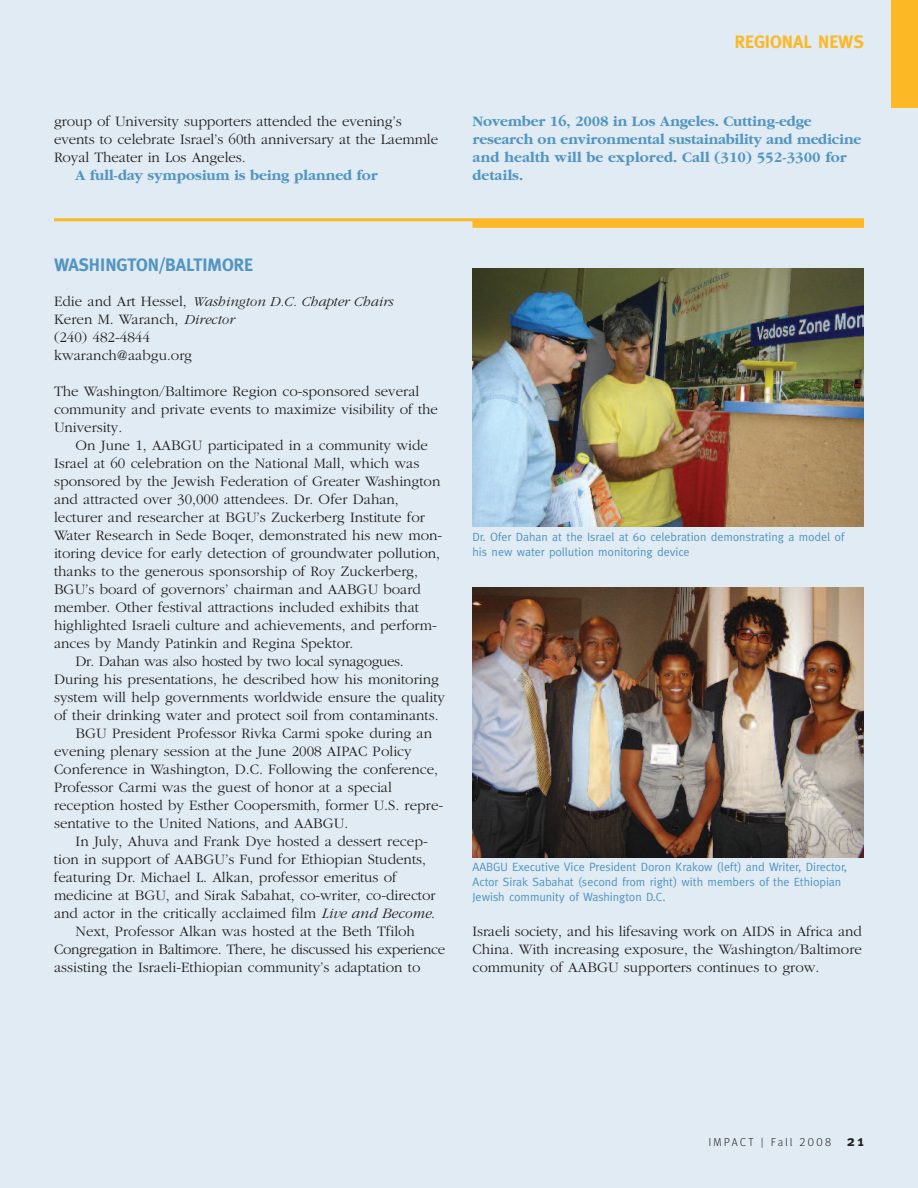
<style>
.page{position:relative;width:918px;height:1188px;background:#e0ebf3}
.page>*{position:absolute;margin:0;border:0;box-sizing:border-box;transform-origin:0 0}
.t1{font:700 18px "Meta";color:#5295c0}
.t2{font:700 18px "Meta";color:#fcb825}
.t3{font:300 15px/18px "Garamond";color:#231f20}
.t4{font:700 15px/18px "Garamond";letter-spacing:-.005em;color:#5295c0}
.t5{font:300 15px "Garamond";letter-spacing:-.02em;color:#231f20}
.t6{font:300 15px "Garamond";letter-spacing:-.025em;color:#231f20}
.t7{font:italic 300 14.25px "Garamond";color:#231f20}
.t8{font:12px/15px "Meta";letter-spacing:-.005em;color:#5295c0}
.t9{font:300 11.25px "Meta Headline";letter-spacing:.22em;color:#231f20}
.s1{font-style:normal;font-size:15px}
.s2{font-style:italic;font-size:14.25px}
.s3{font-style:italic}
.s4{font-family:"Meta";font-weight:700;font-size:15px}
</style>
<div class="page">
<div style="left:891px;top:0;width:27px;height:108px;background:#fcb825"></div>
<hr style="left:54px;top:218px;width:810px;height:3px;background:#fcb825">
<div style="left:472px;top:219px;width:392px;height:9px;background:#fcb825"></div>
<img style="left:472px;top:587px;width:392px;height:270px">
<img style="left:472px;top:268px;width:392px;height:258px">
<p class="t3" style="left:54px;top:112px;width:386px">group of University supporters attended the evening’s events to celebrate Israel’s 60th anniversary at the Laemmle<br>Royal Theater in Los Angeles.</p>
<p class="t4" style="left:76px;top:166px;width:304px">A full-day symposium is being planned for</p>
<p class="t2" style="left:735px;top:31px;width:131px">REGIONAL NEWS</p>
<p class="t4" style="left:473px;top:112px;width:390px">November 16, 2008 in Los Angeles. Cutting-edge research on environmental sustainability and medicine and health will be explored. Call (310) 552-3300 for details.</p>
<p class="t1" style="left:54px;top:254px;width:201px">WASHINGTON/BALTIMORE</p>
<p class="t7" style="left:54px;top:293px;width:340px"><span class="s1">Edie and Art Hessel,</span> Washington D.C. Chapter Chairs</p>
<p class="t3" style="left:54px;top:310px;width:182px">Keren M. Waranch, <span class="s2">Director </span>(240) 482-4844 kwaranch@aabgu.org</p>
<p class="t3" style="left:54px;top:382px;width:386px">The Washington/Baltimore Region co-sponsored several community and private events to maximize visibility of the<br>University.</p>
<p class="t3" style="left:76px;top:436px;width:354px">On June 1, AABGU participated in a community wide</p>
<p class="t3" style="left:54px;top:454px;width:367px">Israel at 60 celebration on the National Mall, which was</p>
<p class="t3" style="left:54px;top:472px;width:388px">sponsored by the Jewish Federation of Greater Washington</p>
<p class="t3" style="left:54px;top:490px;width:346px">and attracted over 30,000 attendees. Dr. Ofer Dahan,</p>
<p class="t3" style="left:54px;top:508px;width:372px">lecturer and researcher at BGU’s Zuckerberg Institute for</p>
<p class="t3" style="left:54px;top:526px;width:390px">Water Research in Sede Boqer, demonstrated his new mon-</p>
<p class="t3" style="left:54px;top:544px;width:388px">itoring device for early detection of groundwater pollution,</p>
<p class="t3" style="left:54px;top:562px;width:365px">thanks to the generous sponsorship of Roy Zuckerberg,</p>
<p class="t3" style="left:54px;top:580px;width:369px">BGU’s board of governors’ chairman and AABGU board</p>
<p class="t3" style="left:54px;top:598px;width:367px">member. Other festival attractions included exhibits that</p>
<p class="t3" style="left:54px;top:616px;width:384px">highlighted Israeli culture and achievements, and perform-</p>
<p class="t3" style="left:54px;top:634px;width:301px">ances by Mandy Patinkin and Regina Spektor.</p>
<p class="t6" style="left:76px;top:652px;width:330px">Dr. Dahan was also hosted by two local synagogues.</p>
<p class="t3" style="left:54px;top:670px;width:386px">During his presentations, he described how his monitoring</p>
<p class="t3" style="left:54px;top:688px;width:393px">system will help governments worldwide ensure the quality</p>
<p class="t3" style="left:54px;top:706px;width:386px">of their drinking water and protect soil from contaminants.</p>
<p class="t3" style="left:76px;top:724px;width:358px">BGU President Professor Rivka Carmi spoke during an</p>
<p class="t3" style="left:54px;top:742px;width:359px">evening plenary session at the June 2008 AIPAC Policy</p>
<p class="t3" style="left:54px;top:760px;width:386px">Conference in Washington, D.C. Following the conference,</p>
<p class="t3" style="left:54px;top:778px;width:340px">Professor Carmi was the guest of honor at a special</p>
<p class="t3" style="left:54px;top:796px;width:391px">reception hosted by Esther Coopersmith, former U.S. repre-</p>
<p class="t3" style="left:54px;top:814px;width:296px">sentative to the United Nations, and AABGU.</p>
<p class="t3" style="left:76px;top:832px;width:354px">In July, Ahuva and Frank Dye hosted a dessert recep-</p>
<p class="t3" style="left:54px;top:850px;width:374px">tion in support of AABGU’s Fund for Ethiopian Students,</p>
<p class="t3" style="left:54px;top:868px;width:344px">featuring Dr. Michael L. Alkan, professor emeritus of</p>
<p class="t3" style="left:54px;top:886px;width:383px">medicine at BGU, and Sirak Sabahat, co-writer, co-director</p>
<p class="t3" style="left:54px;top:904px;width:382px">and actor in the critically acclaimed film <span class="s3">Live and Become</span>.</p>
<p class="t3" style="left:76px;top:922px;width:341px">Next, Professor Alkan was hosted at the Beth Tfiloh</p>
<p class="t5" style="left:54px;top:940px;width:393px">Congregation in Baltimore. There, he discussed his experience</p>
<p class="t3" style="left:54px;top:958px;width:368px">assisting the Israeli-Ethiopian community’s adaptation to</p>
<p class="t8" style="left:472px;top:530px;width:373px">Dr. Ofer Dahan at the Israel at 60 celebration demonstrating a model of his new water pollution monitoring device</p>
<p class="t8" style="left:472px;top:860px;width:376px">AABGU Executive Vice President Doron Krakow (left) and Writer, Director,<br>Actor Sirak Sabahat (second from right) with members of the Ethiopian<br>Jewish community of Washington D.C.</p>
<p class="t3" style="left:473px;top:922px;width:391px;text-align:justify">Israeli society, and his lifesaving work on AIDS in Africa and China. With increasing exposure, the Washington/Baltimore community of AABGU supporters continues to grow.</p>
<p class="t9" style="left:709px;top:1138px;width:157px">IMPACT | Fall 2008 <span class="s4">21</span></p>
</div>
